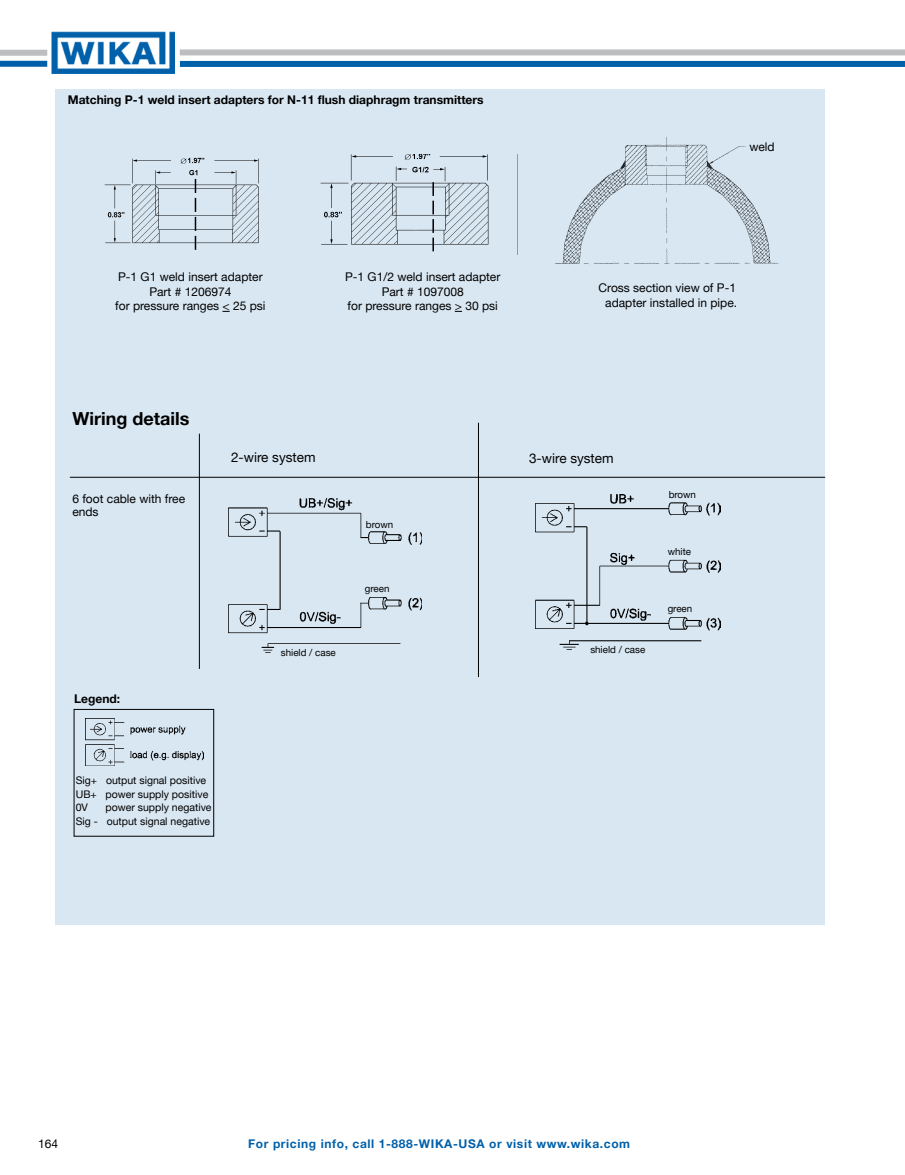
<style>
.page{position:relative;width:905px;height:1175px;background:#fff}
.page>*{position:absolute;margin:0;border:0;box-sizing:border-box;transform-origin:0 0}
.t1{font:700 18px "Helvetica Neue";color:#000}
.t2{font:13.5px "Helvetica Neue";color:#000}
.t3{font:12px/14.4px "Helvetica Neue";color:#000;text-align:center}
.t4{font:700 12px "Helvetica Neue";color:#000}
.t5{font:700 12px "Helvetica Neue";letter-spacing:.05em;color:#0060a9}
.t6{font:10.5px/13.5px "Helvetica Neue";color:#000}
.t7{font:9.75px "Helvetica Neue";color:#000}
</style>
<div class="page">
<img style="left:52px;top:32px;width:122px;height:42px">
<div style="left:180px;top:49px;width:724px;height:6px;background:#bcbec0"></div>
<div style="left:180px;top:61px;width:724px;height:6px;background:#0060a9"></div>
<div style="left:0;top:50px;width:47px;height:6px;background:#bcbec0"></div>
<div style="left:0;top:61px;width:47px;height:6px;background:#0060a9"></div>
<div style="left:56px;top:89px;width:769px;height:835px;background:#d9e7f2"></div>
<img style="left:535px;top:494px;width:185px;height:154px">
<img style="left:229px;top:498px;width:193px;height:153px">
<hr style="left:199px;top:434px;width:1px;height:235px;background:#000">
<hr style="left:70px;top:477px;width:755px;height:1px;background:#000">
<hr style="left:478px;top:423px;width:1px;height:254px;background:#000">
<img style="left:105px;top:157px;width:154px;height:93px">
<svg style="left:195px;top:179px;width:1px;height:71px"></svg>
<img style="left:321px;top:154px;width:168px;height:98px">
<svg style="left:432px;top:182px;width:2px;height:69px"></svg>
<img style="left:555px;top:137px;width:223px;height:128px">
<div style="left:74px;top:709px;width:140px;height:127px;border:1px solid #000"></div>
<img style="left:86px;top:718px;width:118px;height:47px">
<p class="t4" style="left:68px;top:92px;width:417px">Matching P-1 weld insert adapters for N-11 flush diaphragm transmitters</p>
<p class="t3" style="left:749px;top:139px;width:27px">weld</p>
<p class="t3" style="left:115px;top:270px;width:152px">P-1 G1 weld insert adapter<br>Part # 1206974<br>for pressure ranges &lt; 25 psi</p>
<p class="t3" style="left:598px;top:280px;width:140px">Cross section view of P-1 adapter installed in pipe.</p>
<p class="t3" style="left:345px;top:270px;width:157px">P-1 G1/2 weld insert adapter<br>Part # 1097008<br>for pressure ranges &gt; 30 psi</p>
<h1 class="t1" style="left:72px;top:407px;width:118px">Wiring details</h1>
<p class="t3" style="left:72px;top:491px;width:114px;line-height:13.5px;text-align:left">6 foot cable with free ends</p>
<p class="t4" style="left:74px;top:691px;width:48px">Legend:</p>
<p class="t2" style="left:231px;top:449px;width:86px">2-wire system</p>
<p class="t2" style="left:529px;top:450px;width:86px">3-wire system</p>
<p class="t7" style="left:366px;top:519px;width:29px">brown</p>
<p class="t7" style="left:281px;top:646px;width:56px">shield / case</p>
<p class="t7" style="left:365px;top:582px;width:26px">green</p>
<p class="t7" style="left:590px;top:644px;width:56px">shield / case</p>
<p class="t7" style="left:668px;top:489px;width:29px">brown</p>
<p class="t7" style="left:667px;top:546px;width:25px">white</p>
<p class="t7" style="left:667px;top:602px;width:26px">green</p>
<p class="t6" style="left:76px;top:773px;width:134px">Sig+ output signal positive<br>UB+ power supply positive<br>0V</p>
<p class="t6" style="left:76px;top:800px;width:137px;text-align:right">power supply negative<br>Sig - output signal negative</p>
<p class="t3" style="left:38px;top:1136px;width:22px">164</p>
<p class="t5" style="left:248px;top:1136px;width:383px">For pricing info, call 1-888-WIKA-USA or visit www.wika.com</p>
</div>
